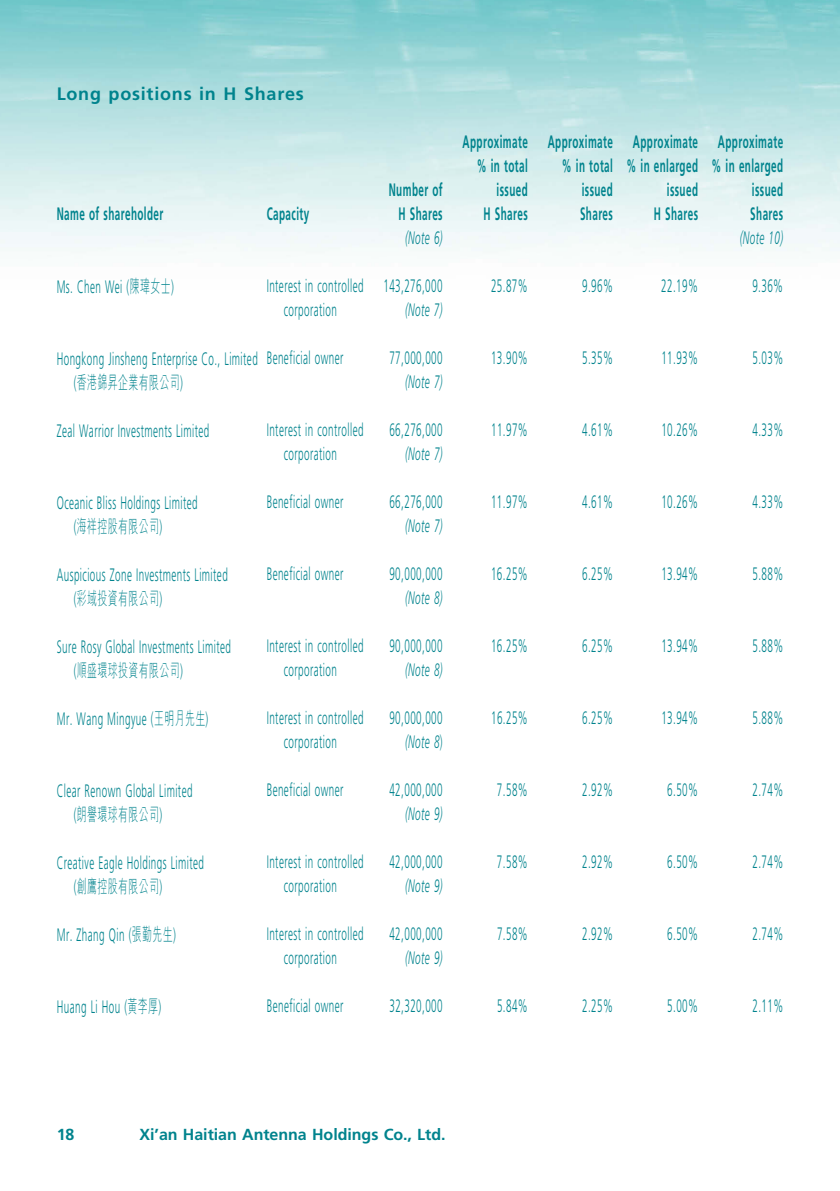
<style>
.page{position:relative;width:840px;height:1191px;background:#fff}
.page>*{position:absolute;margin:0;border:0;box-sizing:border-box;transform-origin:0 0}
.t1{font:300 18px/24px "Frutiger LT Std";letter-spacing:.04em;color:#00838d;text-align:center;scale:.55 1}
.t2{font:700 18px/24px "Frutiger LT Std";letter-spacing:.04em;color:#00838d;text-align:right;scale:.55 1}
.t3{font:italic 300 18px "Frutiger LT Std";letter-spacing:.04em;color:#00838d;scale:.55 1}
.t4{font:300 18px "M Hei HK";letter-spacing:.04em;color:#00838d;scale:.55 1}
.t5{font:700 18px "Frutiger LT Std";letter-spacing:.04em;color:#00838d}
.t6{font:700 16px "Frutiger LT Std";letter-spacing:-.005em;color:#00838d}
.s1{font-family:"M Hei HK"}
.s2{font-family:"Frutiger LT Std"}
.s3{font-style:italic}
</style>
<div class="page">
<p class="t5" style="left:57px;top:83px;width:248px">Long positions in H Shares</p>
<p class="t2" style="left:57px;top:202px;width:195px">Name of shareholder</p>
<p class="t2" style="left:266px;top:202px;width:79px">Capacity</p>
<p class="t2" style="left:388px;top:178px;width:100px;text-align:center">Number of<br>H Shares</p>
<p class="t2" style="left:462px;top:130px;width:120px">Approximate % in total issued<br>H Shares</p>
<p class="t2" style="left:547px;top:130px;width:120px">Approximate % in total issued<br>Shares</p>
<p class="t2" style="left:626px;top:130px;width:132px">Approximate % in enlarged issued<br>H Shares</p>
<p class="t2" style="left:711px;top:130px;width:132px">Approximate % in enlarged issued<br>Shares</p>
<p class="t3" style="left:405px;top:227px;width:70px">(Note 6)</p>
<p class="t3" style="left:739px;top:227px;width:81px">(Note 10)</p>
<p class="t1" style="left:57px;top:275px;width:214px">Ms. Chen Wei (<span class="s1">陳瑋女士</span>)</p>
<p class="t1" style="left:266px;top:274px;width:177px">Interest in controlled corporation</p>
<p class="t1" style="left:383px;top:274px;width:109px">143,276,000</p>
<p class="t3" style="left:405px;top:299px;width:70px">(Note 7)</p>
<p class="t1" style="left:57px;top:347px;width:367px">Hongkong Jinsheng Enterprise Co., Limited</p>
<p class="t4" style="left:74px;top:370px;width:200px"><span class="s2">(</span>香港錦昇企業有限公司<span class="s2">)</span></p>
<p class="t1" style="left:266px;top:346px;width:141px">Beneficial owner</p>
<p class="t1" style="left:389px;top:346px;width:98px">77,000,000</p>
<p class="t3" style="left:405px;top:371px;width:70px">(Note 7)</p>
<p class="t1" style="left:57px;top:419px;width:279px">Zeal Warrior Investments Limited</p>
<p class="t1" style="left:266px;top:418px;width:177px">Interest in controlled corporation</p>
<p class="t1" style="left:389px;top:418px;width:98px">66,276,000</p>
<p class="t3" style="left:405px;top:443px;width:70px">(Note 7)</p>
<p class="t1" style="left:57px;top:491px;width:257px">Oceanic Bliss Holdings Limited</p>
<p class="t4" style="left:74px;top:514px;width:162px"><span class="s2">(</span>海祥控股有限公司<span class="s2">)</span></p>
<p class="t1" style="left:57px;top:563px;width:312px">Auspicious Zone Investments Limited</p>
<p class="t4" style="left:74px;top:586px;width:162px"><span class="s2">(</span>彩域投資有限公司<span class="s2">)</span></p>
<p class="t1" style="left:57px;top:635px;width:318px">Sure Rosy Global Investments Limited</p>
<p class="t4" style="left:74px;top:658px;width:200px"><span class="s2">(</span>順盛環球投資有限公司<span class="s2">)</span></p>
<p class="t1" style="left:266px;top:490px;width:141px">Beneficial owner</p>
<p class="t1" style="left:389px;top:490px;width:98px">66,276,000</p>
<p class="t3" style="left:405px;top:515px;width:70px">(Note 7)</p>
<p class="t1" style="left:266px;top:562px;width:141px">Beneficial owner</p>
<p class="t1" style="left:389px;top:562px;width:98px">90,000,000</p>
<p class="t3" style="left:405px;top:587px;width:70px">(Note 8)</p>
<p class="t1" style="left:266px;top:634px;width:177px">Interest in controlled corporation</p>
<p class="t1" style="left:389px;top:634px;width:98px">90,000,000</p>
<p class="t3" style="left:405px;top:659px;width:70px">(Note 8)</p>
<p class="t1" style="left:490px;top:274px;width:68px">25.87%</p>
<p class="t1" style="left:581px;top:274px;width:58px">9.96%</p>
<p class="t1" style="left:661px;top:274px;width:68px">22.19%</p>
<p class="t1" style="left:752px;top:274px;width:58px">9.36%</p>
<p class="t1" style="left:491px;top:346px;width:68px">13.90%</p>
<p class="t1" style="left:581px;top:346px;width:58px">5.35%</p>
<p class="t1" style="left:661px;top:346px;width:68px">11.93%</p>
<p class="t1" style="left:752px;top:346px;width:58px">5.03%</p>
<p class="t1" style="left:491px;top:418px;width:68px">11.97%</p>
<p class="t1" style="left:581px;top:418px;width:58px">4.61%</p>
<p class="t1" style="left:661px;top:418px;width:68px">10.26%</p>
<p class="t1" style="left:752px;top:418px;width:58px">4.33%</p>
<p class="t1" style="left:491px;top:490px;width:68px">11.97%</p>
<p class="t1" style="left:581px;top:490px;width:58px">4.61%</p>
<p class="t1" style="left:661px;top:490px;width:68px">10.26%</p>
<p class="t1" style="left:752px;top:490px;width:58px">4.33%</p>
<p class="t1" style="left:491px;top:562px;width:68px">16.25%</p>
<p class="t1" style="left:581px;top:562px;width:58px">6.25%</p>
<p class="t1" style="left:661px;top:562px;width:68px">13.94%</p>
<p class="t1" style="left:752px;top:562px;width:58px">5.88%</p>
<p class="t1" style="left:491px;top:634px;width:68px">16.25%</p>
<p class="t1" style="left:581px;top:634px;width:58px">6.25%</p>
<p class="t1" style="left:661px;top:634px;width:68px">13.94%</p>
<p class="t1" style="left:752px;top:634px;width:58px">5.88%</p>
<p class="t1" style="left:57px;top:707px;width:277px">Mr. Wang Mingyue (<span class="s1">王明月先生</span>)</p>
<p class="t1" style="left:266px;top:706px;width:177px">Interest in controlled corporation</p>
<p class="t1" style="left:389px;top:706px;width:98px;text-align:right">90,000,000 <span class="s3">(Note 8</span>)</p>
<p class="t1" style="left:491px;top:706px;width:68px">16.25%</p>
<p class="t1" style="left:581px;top:706px;width:58px">6.25%</p>
<p class="t1" style="left:661px;top:706px;width:68px">13.94%</p>
<p class="t1" style="left:752px;top:706px;width:58px">5.88%</p>
<p class="t1" style="left:57px;top:779px;width:248px">Clear Renown Global Limited</p>
<p class="t4" style="left:74px;top:802px;width:162px"><span class="s2">(</span>朗譽環球有限公司<span class="s2">)</span></p>
<p class="t1" style="left:266px;top:778px;width:141px">Beneficial owner</p>
<p class="t1" style="left:389px;top:778px;width:98px">42,000,000</p>
<p class="t3" style="left:405px;top:803px;width:70px">(Note 9)</p>
<p class="t1" style="left:496px;top:778px;width:58px">7.58%</p>
<p class="t1" style="left:581px;top:778px;width:58px">2.92%</p>
<p class="t1" style="left:667px;top:778px;width:58px">6.50%</p>
<p class="t1" style="left:752px;top:778px;width:58px">2.74%</p>
<p class="t1" style="left:57px;top:851px;width:269px">Creative Eagle Holdings Limited</p>
<p class="t4" style="left:74px;top:874px;width:162px"><span class="s2">(</span>創鷹控股有限公司<span class="s2">)</span></p>
<p class="t1" style="left:266px;top:850px;width:177px">Interest in controlled corporation</p>
<p class="t1" style="left:389px;top:850px;width:98px">42,000,000</p>
<p class="t3" style="left:405px;top:875px;width:70px">(Note 9)</p>
<p class="t1" style="left:57px;top:923px;width:218px">Mr. Zhang Qin (<span class="s1">張勤先生</span>)</p>
<p class="t1" style="left:266px;top:922px;width:177px">Interest in controlled corporation</p>
<p class="t1" style="left:389px;top:922px;width:98px">42,000,000</p>
<p class="t3" style="left:405px;top:947px;width:70px">(Note 9)</p>
<p class="t1" style="left:496px;top:850px;width:58px">7.58%</p>
<p class="t1" style="left:581px;top:850px;width:58px">2.92%</p>
<p class="t1" style="left:667px;top:850px;width:58px">6.50%</p>
<p class="t1" style="left:752px;top:850px;width:58px">2.74%</p>
<p class="t1" style="left:496px;top:922px;width:58px">7.58%</p>
<p class="t1" style="left:581px;top:922px;width:58px">2.92%</p>
<p class="t1" style="left:667px;top:922px;width:58px">6.50%</p>
<p class="t1" style="left:752px;top:922px;width:58px">2.74%</p>
<p class="t1" style="left:57px;top:995px;width:191px">Huang Li Hou (<span class="s1">黃李厚</span>)</p>
<p class="t1" style="left:266px;top:994px;width:141px">Beneficial owner</p>
<p class="t1" style="left:389px;top:994px;width:98px">32,320,000</p>
<p class="t1" style="left:496px;top:994px;width:58px">5.84%</p>
<p class="t1" style="left:581px;top:994px;width:58px">2.25%</p>
<p class="t1" style="left:667px;top:994px;width:58px">5.00%</p>
<p class="t1" style="left:752px;top:994px;width:58px">2.11%</p>
<p class="t6" style="left:57px;top:1124px;width:19px">18</p>
<p class="t6" style="left:139px;top:1124px;width:307px">Xi’an Haitian Antenna Holdings Co., Ltd.</p>
</div>
